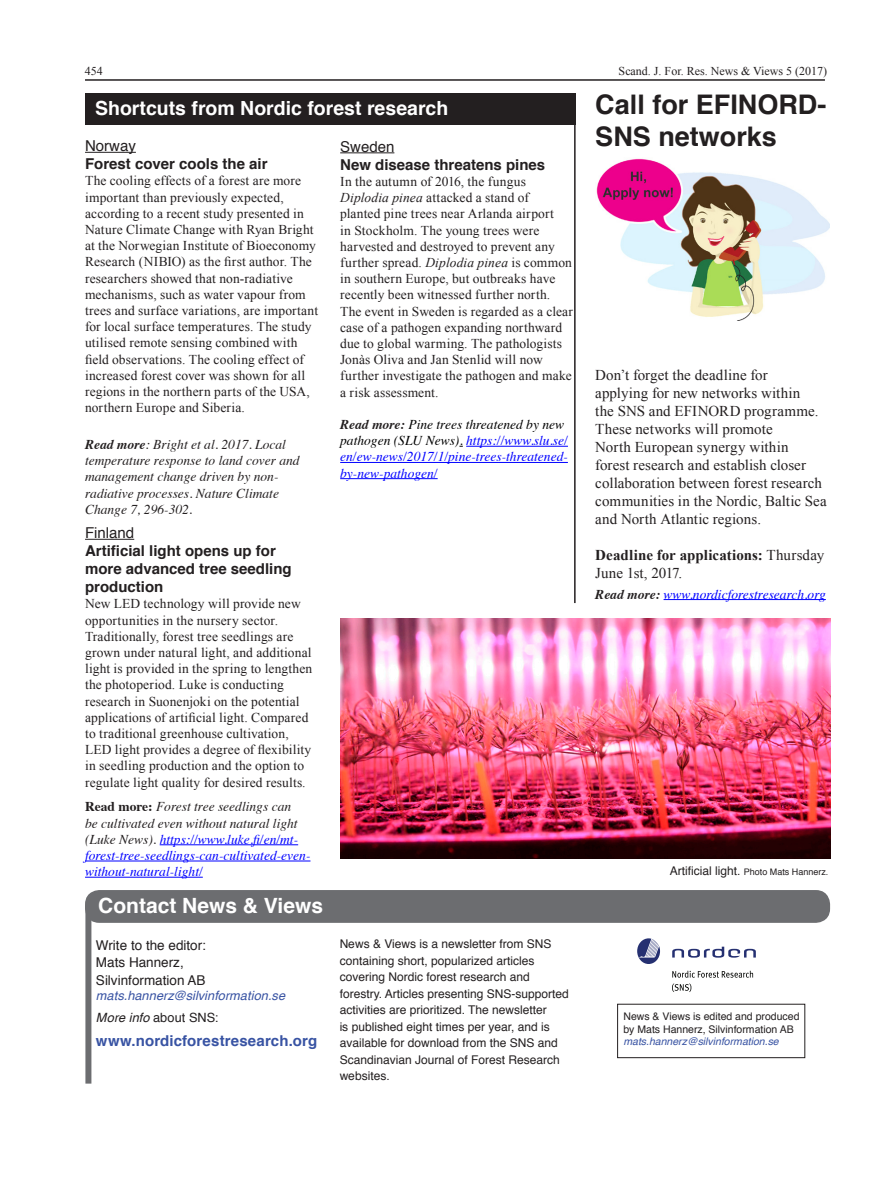
<style>
.page{position:relative;width:893px;height:1191px;background:#fff}
.page>*{position:absolute;margin:0;border:0;box-sizing:border-box;transform-origin:0 0}
.Rubrik_18_pkt{font:700 27px/32.4px "Helvetica";color:#231f20}
.t1{font:700 21px "Helvetica";color:#fff}
.Underrubrik_Scand{font:700 19.5px "Helvetica";color:#fff}
.Brödtext_Scand_J{font:15px/18px "Times New Roman";letter-spacing:.005em;color:#231f20}
.Underrubrik_Scand-2{font:700 15px/18px "Helvetica";color:#231f20}
.Brödtext_Scand_J-2{font:700 15px/18px "Times New Roman";color:#231f20}
.Brödtext_Scand_J-3{font:700 15px "Helvetica";letter-spacing:.005em;color:#3853a3}
.Underrubrik_Scand-3{font:15px "Helvetica";color:#231f20}
.Brödtext_ruta_9p{font:13.5px/16.2px "Times New Roman";letter-spacing:.01em;color:#231f20}
.Underrubrik_Scand-4{font:italic 13.5px/16.2px "Times";color:#00f}
.Källa{font:italic 13.5px/16.2px "Times";color:#231f20}
.Brödtext_Scand_J-4{font:italic 13.5px/16.2px "Times";color:#00f}
.t2{font:13.5px "Helvetica";color:#231f20}
.Källa-2{font:italic 13.5px "Times";color:#00f}
.Brödtext_Scand_J-5{font:italic 12.75px "Helvetica";letter-spacing:.005em;color:#3853a3}
.Brödtext_Scand_J-6{font:12.75px "Helvetica";letter-spacing:.01em;color:#231f20}
.t3{font:12px/16.5px "Helvetica";color:#231f20}
.t4{font:12px "Times New Roman";color:#231f20}
.t5{font:10.5px "Helvetica";color:#231f20}
.t6{font:italic 10.5px "Helvetica";color:#3853a3}
.Bildtext{font:9px "Helvetica";color:#231f20}
.s1{font-style:italic}
.s2{font-weight:700;color:#231f20}
.s3{color:#000}
.s4{font-weight:700}
.s5{font-weight:700;font-style:normal;color:#231f20}
.s6{color:#231f20}
.s7{font-weight:400}
.s8{font-size:12px}
</style>
<div class="page">
<hr style="left:85px;top:79px;width:740px;height:2px;background:#231f20">
<div style="left:86px;top:890px;width:743px;height:32px;background:#6c6d70;border-radius:14px"></div>
<div style="left:85px;top:890px;width:745px;height:32px;border:2px solid #6c6d70;border-radius:14px"></div>
<div style="left:85px;top:905px;width:6px;height:178px;background:#6c6d70"></div>
<div style="left:617px;top:1003px;width:188px;height:55px;border:1px solid #231f20"></div>
<svg style="left:638px;top:938px;width:22px;height:26px"></svg>
<svg style="left:672px;top:946px;width:84px;height:11px"></svg>
<svg style="left:672px;top:970px;width:81px;height:7px"></svg>
<svg style="left:672px;top:983px;width:19px;height:9px"></svg>
<hr style="left:85px;top:152px;width:51px;height:1px;background:#231f20">
<hr style="left:85px;top:539px;width:49px;height:1px;background:#231f20">
<hr style="left:160px;top:844px;width:138px;height:1px;background:#00f">
<hr style="left:85px;top:860px;width:225px;height:1px;background:#00f">
<hr style="left:85px;top:877px;width:118px;height:1px;background:#00f">
<div style="left:85px;top:93px;width:491px;height:31px;background:#231f20"></div>
<hr style="left:340px;top:152px;width:54px;height:1px;background:#231f20">
<hr style="left:466px;top:446px;width:102px;height:1px;background:#00f">
<hr style="left:340px;top:462px;width:228px;height:1px;background:#00f">
<hr style="left:340px;top:478px;width:98px;height:1px;background:#00f">
<hr style="left:664px;top:599px;width:162px;height:1px;background:#00f">
<img style="left:596px;top:158px;width:233px;height:162px">
<hr style="left:574px;top:125px;width:2px;height:478px;background:#231f20">
<img style="left:340px;top:618px;width:490px;height:240px">
<p class="t4" style="left:85px;top:63px;width:19px">376</p>
<p class="t4" style="left:619px;top:63px;width:210px">Scand. J. For. Res. News &amp; Views 5 (2017)</p>
<p class="t4" style="left:85px;top:62px;width:19px">454</p>
<p class="Underrubrik_Scand" style="left:95px;top:92px;width:355px">Shortcuts from Nordic forest research</p>
<p class="Underrubrik_Scand-3" style="left:340px;top:135px;width:56px">Sweden</p>
<p class="Underrubrik_Scand-2" style="left:340px;top:156px;width:207px">New disease threatens pines</p>
<p class="Brödtext_ruta_9p" style="left:340px;top:173px;width:234px">In the autumn of 2016, the fungus <span class="s1">Diplodia pinea</span> attacked a stand of<br>planted pine trees near Arlanda airport<br>in Stockholm. The young trees were harvested and destroyed to prevent any further spread. <span class="s1">Diplodia pinea</span> is common in southern Europe, but outbreaks have recently been witnessed further north.<br>The event in Sweden is regarded as a clear case of a pathogen expanding northward due to global warming. The pathologists Jonàs Oliva and Jan Stenlid will now further investigate the pathogen and make a risk assessment.</p>
<p class="Brödtext_Scand_J-4" style="left:340px;top:415px;width:229px"><span class="s2">Read more:</span> <span class="s3">Pine trees threatened by new pathogen (SLU News).</span> https://www.slu.se/ en/ew-news/2017/1/pine-trees-threatened&shy;by-new-pathogen/</p>
<p class="Underrubrik_Scand-3" style="left:85px;top:134px;width:52px">Norway</p>
<p class="Underrubrik_Scand-2" style="left:85px;top:155px;width:184px">Forest cover cools the air</p>
<p class="Brödtext_ruta_9p" style="left:85px;top:172px;width:235px">The cooling effects of a forest are more important than previously expected, according to a recent study presented in Nature Climate Change with Ryan Bright at the Norwegian Institute of Bioeconomy Research (NIBIO) as the first author. The researchers showed that non-radiative mechanisms, such as water vapour from trees and surface variations, are important for local surface temperatures. The study utilised remote sensing combined with field observations. The cooling effect of increased forest cover was shown for all regions in the northern parts of the USA, northern Europe and Siberia.</p>
<p class="Källa" style="left:85px;top:435px;width:216px"><span class="s4">Read more</span>: Bright et al. 2017. Local temperature response to land cover and management change driven by non&shy;radiative processes. Nature Climate<br>Change 7, 296-302.</p>
<p class="Underrubrik_Scand-3" style="left:85px;top:521px;width:51px">Finland</p>
<p class="Underrubrik_Scand-2" style="left:85px;top:542px;width:208px">Artificial light opens up for more advanced tree seedling production</p>
<p class="Brödtext_ruta_9p" style="left:85px;top:595px;width:229px">New LED technology will provide new opportunities in the nursery sector.<br>Traditionally, forest tree seedlings are grown under natural light, and additional light is provided in the spring to lengthen the photoperiod. Luke is conducting research in Suonenjoki on the potential applications of artificial light. Compared to traditional greenhouse cultivation, LED light provides a degree of flexibility in seedling production and the option to regulate light quality for desired results.</p>
<p class="Underrubrik_Scand-4" style="left:85px;top:798px;width:227px"><span class="s5">Read more:</span> <span class="s6">Forest tree seedlings can<br>be cultivated even without natural light (Luke News).</span> https://www.luke.fi/en/mt&shy;forest-tree-seedlings-can-cultivated-even&shy;without-natural-light/</p>
<p class="t1" style="left:98px;top:888px;width:226px">Contact News &amp; Views</p>
<p class="t2" style="left:96px;top:935px;width:112px">Write to the editor:</p>
<p class="t2" style="left:96px;top:951px;width:89px">Mats Hannerz,</p>
<p class="t2" style="left:96px;top:969px;width:111px">Silvinformation AB</p>
<p class="Brödtext_Scand_J-5" style="left:96px;top:985px;width:191px">mats.hannerz@silvinformation.se</p>
<p class="Brödtext_Scand_J-6" style="left:96px;top:1007px;width:124px"><span class="s1">More info</span> about SNS:</p>
<p class="Brödtext_Scand_J-3" style="left:96px;top:1028px;width:223px">www.nordicforestresearch.org</p>
<p class="t3" style="left:340px;top:936px;width:231px">News &amp; Views is a newsletter from SNS containing short, popularized articles covering Nordic forest research and forestry. Articles presenting SNS-supported activities are prioritized. The newsletter<br>is published eight times per year, and is available for download from the SNS and Scandinavian Journal of Forest Research websites.</p>
<p class="Rubrik_18_pkt" style="left:595px;top:88px;width:233px">Call for EFINORD-<br>SNS networks</p>
<p class="Brödtext_Scand_J" style="left:595px;top:366px;width:233px">Don’t forget the deadline for<br>applying for new networks within<br>the SNS and EFINORD programme.<br>These networks will promote<br>North European synergy within forest research and establish closer collaboration between forest research communities in the Nordic, Baltic Sea and North Atlantic regions.</p>
<p class="Brödtext_Scand_J-2" style="left:595px;top:545px;width:231px">Deadline for applications: <span class="s7">Thursday<br>June 1st, 2017.</span></p>
<p class="Källa-2" style="left:595px;top:582px;width:232px"><span class="s2">Read more:</span> www.nordicforestresearch.org</p>
<p class="Bildtext" style="left:670px;top:865px;width:160px"><span class="s8">Artificial light.</span> Photo Mats Hannerz.</p>
<p class="t5" style="left:623px;top:1008px;width:178px">News &amp; Views is edited and produced</p>
<p class="t5" style="left:623px;top:1021px;width:172px">by Mats Hannerz, Silvinformation AB</p>
<p class="t6" style="left:623px;top:1033px;width:157px">mats.hannerz@silvinformation.se</p>
</div>
